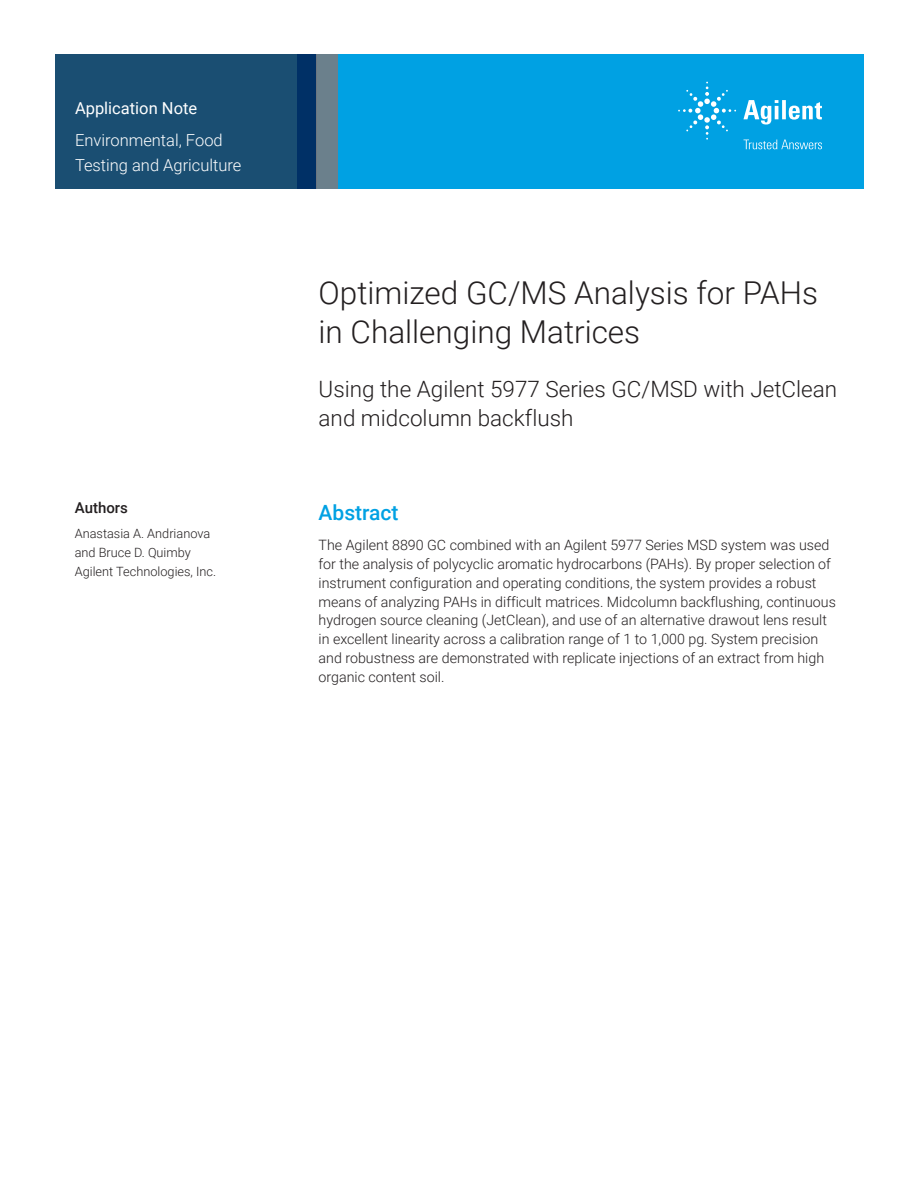
<style>
.page{position:relative;width:918px;height:1188px;background:#fff}
.page>*{position:absolute;margin:0;border:0;box-sizing:border-box;transform-origin:0 0}
.t1{font:300 31.5px/39px "Roboto";color:#231f20}
.Subtitle{font:300 22.5px/28.5px "Roboto";color:#231f20}
.Header_1{font:500 21px "Roboto";color:#00a1e3}
.Area_Identifier{font:300 16.5px/25.5px "Roboto";color:#fff}
.Doctype{font:16.5px "Roboto";color:#fff}
.DATA_author_title{font:500 15px "Roboto";color:#231f20}
.Text{font:300 14.25px/18.8px "Roboto";color:#231f20}
.DATA_author_name___i{font:300 12.75px/18.8px "Roboto";color:#231f20}
</style>
<div class="page">
<div style="left:297px;top:54px;width:567px;height:135px;background:#00a1e3"></div>
<svg style="left:55px;top:54px;width:261px;height:135px;background:#184b71"></svg>
<div style="left:316px;top:54px;width:22px;height:135px;background:#6b808c"></div>
<svg style="left:743px;top:100px;width:79px;height:25px"></svg>
<svg style="left:678px;top:82px;width:58px;height:58px"></svg>
<svg style="left:744px;top:140px;width:78px;height:9px"></svg>
<p class="Doctype" style="left:75px;top:96px;width:124px">Application Note</p>
<p class="Area_Identifier" style="left:75px;top:127px;width:168px">Environmental, Food<br>Testing and Agriculture</p>
<p class="DATA_author_title" style="left:75px;top:498px;width:55px">Authors</p>
<p class="DATA_author_name___i" style="left:75px;top:524px;width:143px">Anastasia A. Andrianova and Bruce D. Quimby<br>Agilent Technologies, Inc.</p>
<p class="t1" style="left:319px;top:272px;width:501px">Optimized GC/MS Analysis for PAHs in Challenging Matrices</p>
<p class="Subtitle" style="left:319px;top:374px;width:520px">Using the Agilent 5977 Series GC/MSD with JetClean and midcolumn backflush</p>
<p class="Header_1" style="left:319px;top:498px;width:82px">Abstract</p>
<p class="Text" style="left:319px;top:535px;width:519px">The Agilent 8890 GC combined with an Agilent 5977 Series MSD system was used for the analysis of polycyclic aromatic hydrocarbons (PAHs). By proper selection of instrument configuration and operating conditions, the system provides a robust means of analyzing PAHs in difficult matrices. Midcolumn backflushing, continuous hydrogen source cleaning (JetClean), and use of an alternative drawout lens result in excellent linearity across a calibration range of 1 to 1,000 pg. System precision and robustness are demonstrated with replicate injections of an extract from high organic content soil.</p>
</div>
